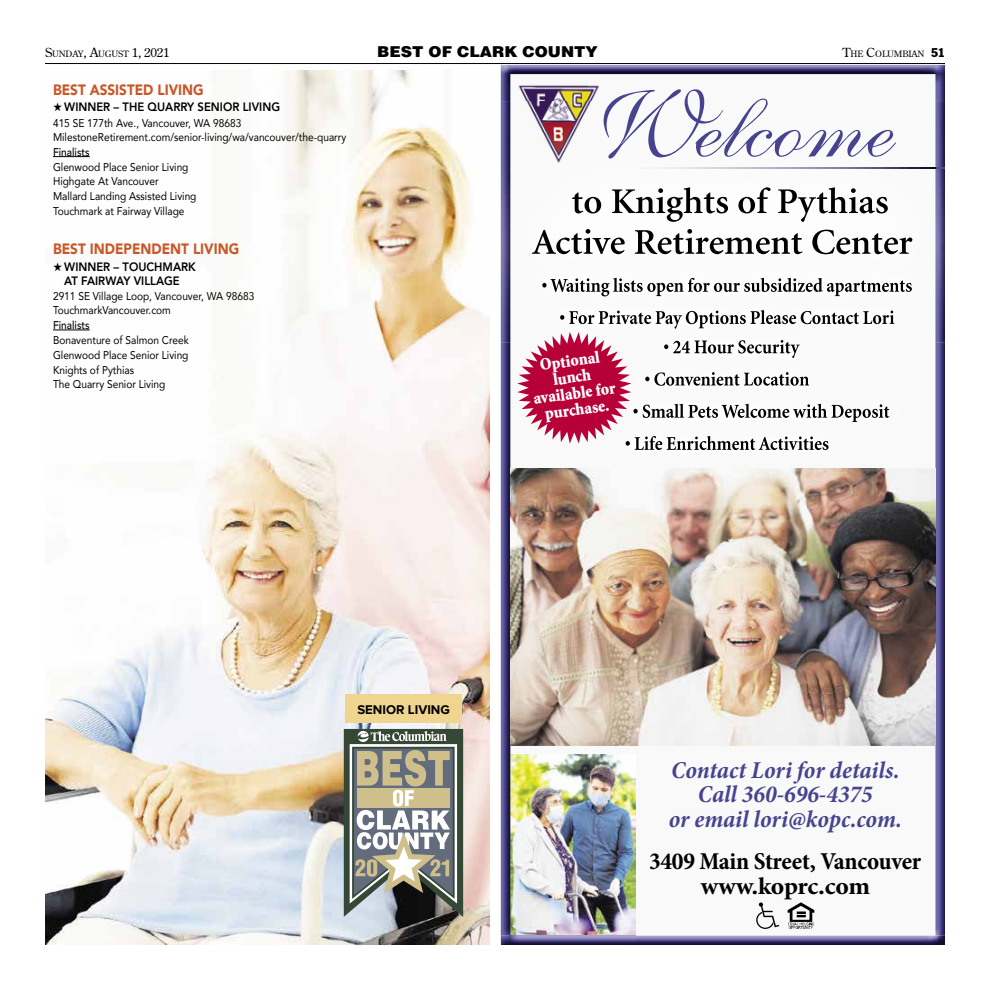
<style>
.page{position:relative;width:990px;height:990px;background:#fff}
.page>*{position:absolute;margin:0;border:0;box-sizing:border-box;transform-origin:0 0}
.t1{font:96.62px "Shelley Volante Script";color:#47438e}
.t2{font:italic 700 condensed 24.5px/24.5px "Minion Pro";color:#47438e;text-align:center}
.t3{font:700 condensed 24.5px/24.5px "Minion Pro";letter-spacing:-.015em;color:#000;text-align:center}
.t4{font:900 17.12px/16.4px "Minion";color:#fff;text-align:center;scale:.92 1}
.t5{font:900 15px "Avenir";color:#c95727;scale:.9 1}
.t6{font:900 15px "Helvetica LT";color:#000;scale:1.05 1}
.t7{font:700 13.12px "Proxima Nova";color:#000}
.t8{font:800 12.12px/13.8px "Avenir";color:#000;text-align:center;scale:.93 1}
.t9{font:11.25px/14.9px "Avenir";color:#000;scale:.9 1}
.t10{font:500 11.25px "Avenir";color:#000;scale:.9 1}
.t11{font:8.75px "Century Old Style";letter-spacing:-.015em;color:#000;scale:1.05 1}
.s1{font-size:12.5px}
.s2{font-family:"Franklin Gothic";font-stretch:condensed;font-size:12.5px}
</style>
<div class="page">
<hr style="left:45px;top:63px;width:900px;height:1px;background:#000">
<img style="left:45px;top:70px;width:445px;height:875px">
<div style="left:501px;top:65px;width:444px;height:871px;background:#f9f9f9"></div>
<img style="left:511px;top:755px;width:124px;height:181px">
<img style="left:501px;top:936px;width:444px;height:9px">
<img style="left:501px;top:65px;width:444px;height:36px">
<img style="left:501px;top:342px;width:10px;height:594px">
<img style="left:901px;top:342px;width:44px;height:594px">
<img style="left:635px;top:936px;width:267px;height:1px">
<img style="left:510px;top:468px;width:425px;height:277px">
<div style="left:650px;top:853px;width:271px;height:20px;background:#f9f9f9"></div>
<img style="left:787px;top:903px;width:27px;height:26px">
<svg style="left:756px;top:902px;width:23px;height:27px"></svg>
<img style="left:516px;top:83px;width:85px;height:18px">
<img style="left:501px;top:101px;width:444px;height:241px">
<img style="left:608px;top:167px;width:327px;height:1px">
<img style="left:617px;top:168px;width:318px;height:1px">
<img style="left:572px;top:187px;width:317px;height:35px">
<img style="left:532px;top:229px;width:380px;height:25px">
<img style="left:527px;top:263px;width:400px;height:202px">
<img style="left:542px;top:278px;width:370px;height:18px">
<img style="left:560px;top:310px;width:334px;height:19px">
<img style="left:664px;top:342px;width:136px;height:16px">
<img style="left:664px;top:340px;width:136px;height:2px">
<img style="left:645px;top:372px;width:164px;height:14px">
<img style="left:631px;top:404px;width:258px;height:18px">
<img style="left:626px;top:436px;width:203px;height:14px">
<svg style="left:517px;top:332px;width:114px;height:112px"></svg>
<div style="left:345px;top:694px;width:117px;height:29px;background:#f0d591"></div>
<svg style="left:344px;top:729px;width:119px;height:188px;background:#8e9286"></svg>
<hr style="left:53px;top:156px;width:37px;height:1px;background:#000">
<hr style="left:53px;top:330px;width:37px;height:1px;background:#000">
<p class="t11" style="left:45px;top:48px;width:120px"><span class="s1">S</span>UNDAY<span class="s1">, A</span>UGUST <span class="s1">1, 2021</span></p>
<h3 class="t6" style="left:377px;top:42px;width:212px">BEST OF CLARK COUNTY</h3>
<p class="t11" style="left:842px;top:48px;width:99px"><span class="s1">T</span>HE <span class="s1">C</span>OLUMBIAN <span class="s2">51</span></p>
<h3 class="t5" style="left:53px;top:77px;width:169px">BEST ASSISTED LIVING</h3>
<p class="t8" style="left:53px;top:100px;width:246px">★ WINNER – THE QUARRY SENIOR LIVING</p>
<p class="t9" style="left:53px;top:115px;width:327px;line-height:14.2px">415 SE 177th Ave., Vancouver, WA 98683<br>MilestoneRetirement.com/senior-living/wa/vancouver/the-quarry</p>
<p class="t10" style="left:53px;top:142px;width:42px">Finalists</p>
<p class="t9" style="left:53px;top:159px;width:161px">Glenwood Place Senior Living<br>Highgate At Vancouver<br>Mallard Landing Assisted Living<br>Touchmark at Fairway Village</p>
<h3 class="t5" style="left:53px;top:236px;width:208px">BEST INDEPENDENT LIVING</h3>
<p class="t8" style="left:53px;top:260px;width:155px">★ WINNER – TOUCHMARK<br>AT FAIRWAY VILLAGE</p>
<p class="t9" style="left:53px;top:289px;width:225px;line-height:14.2px">2911 SE Village Loop, Vancouver, WA 98683<br>TouchmarkVancouver.com</p>
<p class="t10" style="left:53px;top:315px;width:42px">Finalists</p>
<p class="t9" style="left:53px;top:332px;width:152px">Bonaventure of Salmon Creek<br>Glenwood Place Senior Living<br>Knights of Pythias<br>The Quarry Senior Living</p>
<h1 class="t1" style="left:595px;top:69px;width:301px">Welcome</h1>
<h3 class="t4" style="left:528px;top:359px;width:91px;rotate:-8deg">Optional lunch available for purchase.</h3>
<p class="t7" style="left:357px;top:702px;width:94px">SENIOR LIVING</p>
<h2 class="t2" style="left:669px;top:758px;width:235px">Contact Lori for details.<br>Call 360-696-4375<br>or email lori@kopc.com.</h2>
<h2 class="t3" style="left:649px;top:849px;width:274px">3409 Main Street, Vancouver www.koprc.com</h2>
</div>
